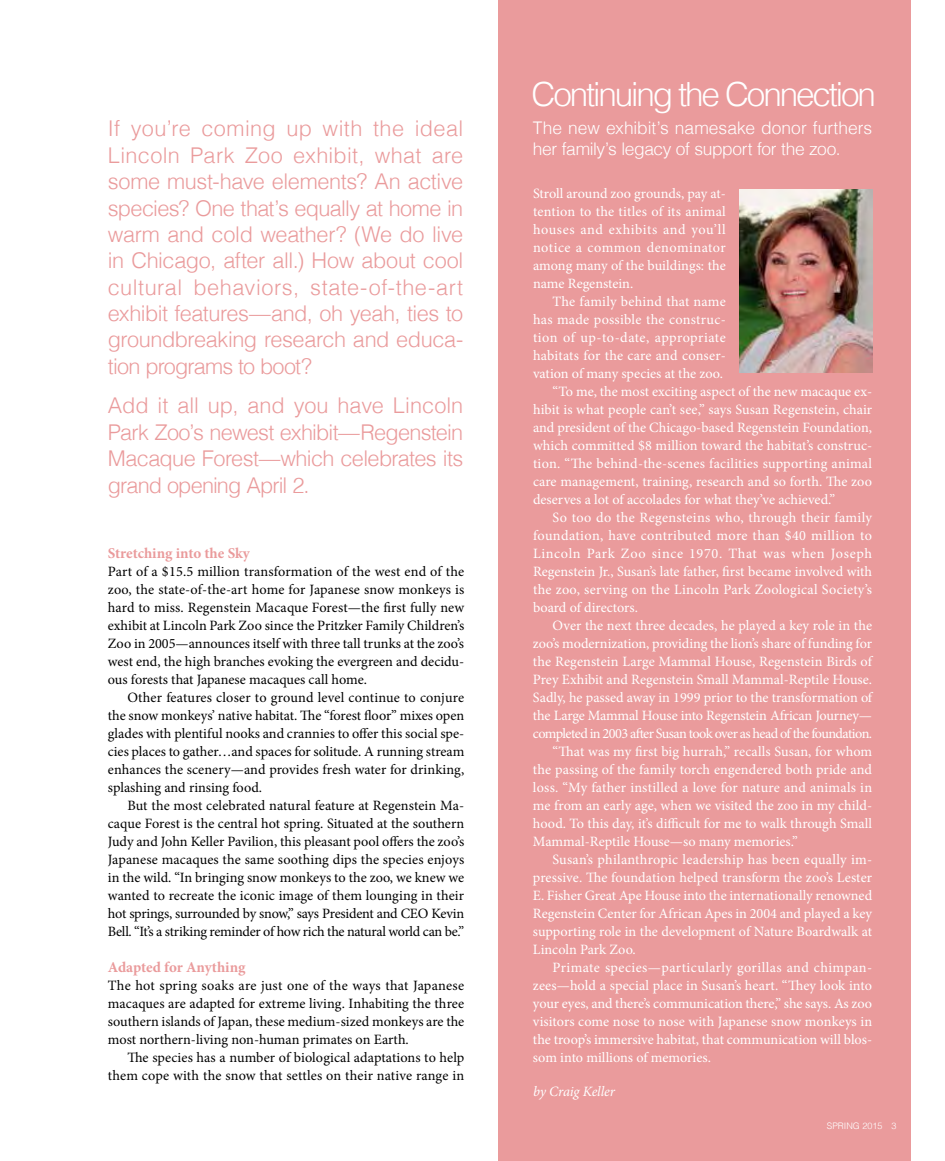
<style>
.page{position:relative;width:945px;height:1161px;background:#fff}
.page>*{position:absolute;margin:0;border:0;box-sizing:border-box;transform-origin:0 0}
.t1{font:300 33.3px "Helvetica";letter-spacing:-.065em;color:#fff}
.t2{font:300 21.75px/26.4px "Helvetica";letter-spacing:-.03em;color:#ea9b9c;text-align:justify}
.t3{font:300 17.4px/20.9px "Helvetica";letter-spacing:-.01em;color:#fff}
.t4{font:700 15px "Minion Pro";letter-spacing:-.005em;color:#ea9b9c}
.t5{font:14.25px/18px "Minion Pro";letter-spacing:.005em;color:#fff;text-align:justify}
.t6{font:14.25px/18px "Minion Pro";color:#000001;text-align:justify}
.t7{font:14.25px "Minion Pro";letter-spacing:.025em;color:#fff}
.t8{font:14.25px "Minion Pro";letter-spacing:-.045em;color:#fff}
.t9{font:14.25px "Minion Pro";letter-spacing:-.015em;color:#fff}
.t10{font:14.25px "Minion Pro";letter-spacing:.03em;color:#fff}
.t11{font:14.25px "Minion Pro";letter-spacing:.045em;color:#fff}
.t12{font:italic 14.25px "Minion Pro";letter-spacing:-.015em;color:#fff}
.t13{font:300 9px "Helvetica";color:#fff}
</style>
<div class="page">
<div style="left:498px;top:0;width:412px;height:1161px;background:#ea9b9c"></div>
<img style="left:739px;top:189px;width:133px;height:183px">
<p class="t2" style="left:108px;top:114px;width:357px">If you’re coming up with the ideal Lincoln Park Zoo exhibit, what are some must-have elements? An active species? One that’s equally at home in warm and cold weather? (We do live in Chicago, after all.) How about cool cultural behaviors, state-of-the-art exhibit features—and, oh yeah, ties to groundbreaking research and educa&shy;tion programs to boot?</p>
<h2 class="t2" style="left:108px;top:391px;width:357px">Add it all up, and you have Lincoln Park Zoo’s newest exhibit—Regenstein Macaque Forest—which celebrates its grand opening April 2.</h2>
<p class="t4" style="left:108px;top:543px;width:144px">Stretching into the Sky</p>
<p class="t6" style="left:108px;top:563px;width:358px">Part of a $15.5 million transformation of the west end of the zoo, the state-of-the-art home for Japanese snow monkeys is hard to miss. Regenstein Macaque Forest—the first fully new exhibit at Lincoln Park Zoo since the Pritzker Family Children’s Zoo in 2005—announces itself with three tall trunks at the zoo’s west end, the high branches evoking the evergreen and decidu&shy;ous forests that Japanese macaques call home.</p>
<p class="t6" style="left:108px;top:689px;width:358px;text-indent:19px">Other features closer to ground level continue to conjure the snow monkeys’ native habitat. The “forest floor” mixes open glades with plentiful nooks and crannies to offer this social spe&shy;cies places to gather…and spaces for solitude. A running stream enhances the scenery—and provides fresh water for drinking, splashing and rinsing food.</p>
<p class="t6" style="left:108px;top:796px;width:358px;text-indent:19px">But the most celebrated natural feature at Regenstein Ma&shy;caque Forest is the central hot spring. Situated at the southern Judy and John Keller Pavilion, this pleasant pool offers the zoo’s Japanese macaques the same soothing dips the species enjoys in the wild. “In bringing snow monkeys to the zoo, we knew we wanted to recreate the iconic image of them lounging in their hot springs, surrounded by snow,” says President and CEO Kevin Bell. “It’s a striking reminder of how rich the natural world can be.”</p>
<p class="t4" style="left:108px;top:957px;width:139px">Adapted for Anything</p>
<p class="t6" style="left:108px;top:977px;width:358px">The hot spring soaks are just one of the ways that Japanese macaques are adapted for extreme living. Inhabiting the three southern islands of Japan, these medium-sized monkeys are the most northern-living non-human primates on Earth.</p>
<p class="t6" style="left:108px;top:1049px;width:358px;text-align:right">The species has a number of biological adaptations to help them cope with the snow that settles on their native range in</p>
<h1 class="t1" style="left:532px;top:66px;width:346px">Continuing the Connection</h1>
<p class="t3" style="left:533px;top:116px;width:341px">The new exhibit’s namesake donor furthers her family’s legacy of support for the zoo.</p>
<p class="t5" style="left:533px;top:185px;width:194px">Stroll around zoo grounds, pay at&shy;tention to the titles of its animal houses and exhibits and you’ll notice a common denominator among many of the buildings: the name Regenstein.</p>
<p class="t5" style="left:553px;top:293px;width:175px">The family behind that name</p>
<p class="t5" style="left:533px;top:311px;width:194px">has made possible the construc-</p>
<p class="t7" style="left:533px;top:328px;width:194px">tion of up-to-date, appropriate</p>
<p class="t5" style="left:533px;top:346px;width:194px">habitats for the care and conser-</p>
<p class="t5" style="left:533px;top:364px;width:192px">vation of many species at the zoo.</p>
<p class="t5" style="left:553px;top:382px;width:321px">“To me, the most exciting aspect of the new macaque ex-</p>
<p class="t5" style="left:533px;top:400px;width:341px">hibit is what people can’t see,” says Susan Regenstein, chair</p>
<p class="t5" style="left:533px;top:418px;width:341px">and president of the Chicago-based Regenstein Foundation,</p>
<p class="t5" style="left:533px;top:436px;width:341px">which committed $8 million toward the habitat’s construc-</p>
<p class="t5" style="left:533px;top:454px;width:341px">tion. “The behind-the-scenes facilities supporting animal</p>
<p class="t5" style="left:533px;top:472px;width:341px">care management, training, research and so forth. The zoo</p>
<p class="t5" style="left:533px;top:490px;width:304px">deserves a lot of accolades for what they’ve achieved.”</p>
<p class="t7" style="left:553px;top:508px;width:321px">So too do the Regensteins who, through their family</p>
<p class="t7" style="left:533px;top:526px;width:341px">foundation, have contributed more than $40 million to</p>
<p class="t11" style="left:533px;top:544px;width:341px">Lincoln Park Zoo since 1970. That was when Joseph</p>
<p class="t5" style="left:533px;top:562px;width:341px">Regenstein Jr., Susan’s late father, first became involved with</p>
<p class="t5" style="left:533px;top:580px;width:341px">the zoo, serving on the Lincoln Park Zoological Society’s</p>
<p class="t5" style="left:533px;top:598px;width:106px">board of directors.</p>
<p class="t5" style="left:552px;top:616px;width:321px">Over the next three decades, he played a key role in the</p>
<p class="t5" style="left:533px;top:634px;width:341px">zoo’s modernization, providing the lion’s share of funding for</p>
<p class="t5" style="left:533px;top:652px;width:341px">the Regenstein Large Mammal House, Regenstein Birds of</p>
<p class="t5" style="left:533px;top:670px;width:341px">Prey Exhibit and Regenstein Small Mammal-Reptile House.</p>
<p class="t5" style="left:533px;top:688px;width:341px">Sadly, he passed away in 1999 prior to the transformation of</p>
<p class="t9" style="left:533px;top:706px;width:341px">the Large Mammal House into Regenstein African Journey—</p>
<p class="t8" style="left:533px;top:724px;width:341px">completed in 2003 after Susan took over as head of the foundation.</p>
<p class="t5" style="left:552px;top:742px;width:321px">“That was my first big hurrah,” recalls Susan, for whom</p>
<p class="t5" style="left:533px;top:760px;width:341px">the passing of the family torch engendered both pride and</p>
<p class="t5" style="left:533px;top:778px;width:341px">loss. “My father instilled a love for nature and animals in</p>
<p class="t5" style="left:533px;top:796px;width:341px">me from an early age, when we visited the zoo in my child-</p>
<p class="t5" style="left:533px;top:814px;width:341px">hood. To this day, it’s difficult for me to walk through Small</p>
<p class="t5" style="left:533px;top:832px;width:266px">Mammal-Reptile House—so many memories.”</p>
<p class="t5" style="left:552px;top:850px;width:321px">Susan’s philanthropic leadership has been equally im-</p>
<p class="t5" style="left:533px;top:868px;width:341px">pressive. The foundation helped transform the zoo’s Lester</p>
<p class="t5" style="left:533px;top:886px;width:341px">E. Fisher Great Ape House into the internationally renowned</p>
<p class="t5" style="left:533px;top:904px;width:341px">Regenstein Center for African Apes in 2004 and played a key</p>
<p class="t5" style="left:533px;top:922px;width:341px">supporting role in the development of Nature Boardwalk at</p>
<p class="t5" style="left:533px;top:940px;width:104px">Lincoln Park Zoo.</p>
<p class="t10" style="left:552px;top:958px;width:321px">Primate species—particularly gorillas and chimpan-</p>
<p class="t5" style="left:533px;top:976px;width:341px">zees—hold a special place in Susan’s heart. “They look into</p>
<p class="t5" style="left:533px;top:994px;width:341px">your eyes, and there’s communication there,” she says. As zoo</p>
<p class="t5" style="left:533px;top:1012px;width:341px">visitors come nose to nose with Japanese snow monkeys in</p>
<p class="t5" style="left:533px;top:1030px;width:341px">the troop’s immersive habitat, that communication will blos-</p>
<p class="t5" style="left:533px;top:1048px;width:180px">som into millions of memories.</p>
<p class="t12" style="left:533px;top:1082px;width:84px">by Craig Keller</p>
<p class="t13" style="left:827px;top:1118px;width:71px">SPRING 2015 3</p>
</div>
